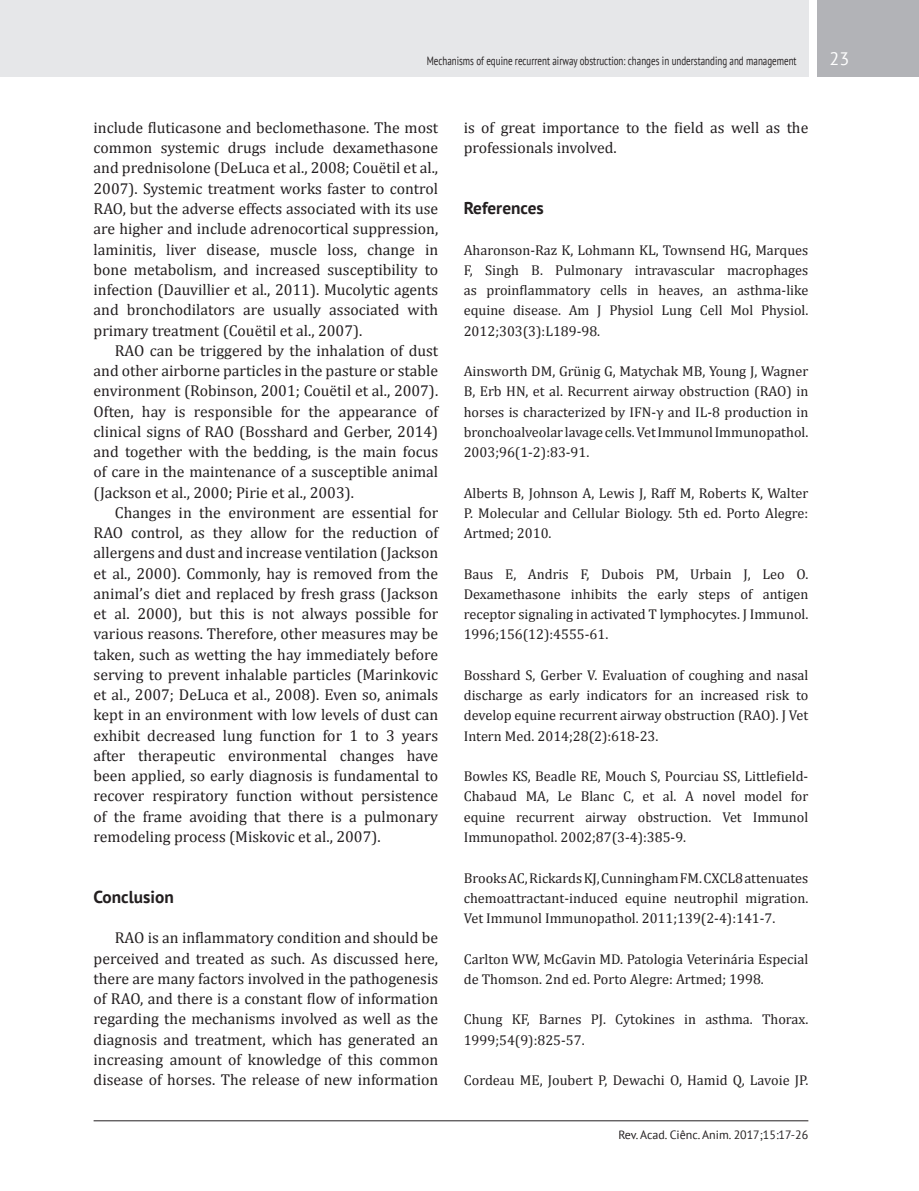
<style>
.page{position:relative;width:919px;height:1191px;background:#fff}
.page>*{position:absolute;margin:0;border:0;box-sizing:border-box;transform-origin:0 0}
.t1{font:18px "PT Sans";color:#fff}
.TEXTO{font:700 17.25px "PT Sans";color:#231f20}
.TEXTO-2{font:15.75px/20.2px "Cambria";color:#231f20;text-align:justify}
.TEXTO-3{font:14.25px/20.2px "Cambria";color:#231f20;text-align:justify}
.t2{font:12px "PT Sans";color:#231f20;scale:.75 1}
.t3{font:12px "PT Sans";color:#231f20}
</style>
<div class="page">
<div style="left:0;top:0;width:808px;height:77px;background:#e6e7e9"></div>
<div style="left:816px;top:0;width:102px;height:77px;background:#b2b3b7"></div>
<hr style="left:94px;top:1120px;width:714px;height:1px;background:#231f20">
<p class="t2" style="left:427px;top:53px;width:494px">Mechanisms of equine recurrent airway obstruction: changes in understanding and management</p>
<p class="t1" style="left:829px;top:47px;width:21px">23</p>
<p class="TEXTO-2" style="left:94px;top:117px;width:346px">include fluticasone and beclomethasone. The most common systemic drugs include dexamethasone and prednisolone (DeLuca et al., 2008; Couëtil et al., 2007). Systemic treatment works faster to control RAO, but the adverse effects associated with its use are higher and include adrenocortical suppression, laminitis, liver disease, muscle loss, change in bone metabolism, and increased susceptibility to infection (Dauvillier et al., 2011). Mucolytic agents and bronchodilators are usually associated with primary treatment (Couëtil et al., 2007).</p>
<p class="TEXTO-2" style="left:94px;top:340px;width:346px;text-indent:21px">RAO can be triggered by the inhalation of dust and other airborne particles in the pasture or stable environment (Robinson, 2001; Couëtil et al., 2007).<br>Often, hay is responsible for the appearance of clinical signs of RAO (Bosshard and Gerber, 2014) and together with the bedding, is the main focus of care in the maintenance of a susceptible animal (Jackson et al., 2000; Pirie et al., 2003).</p>
<p class="TEXTO-2" style="left:94px;top:502px;width:346px;text-indent:21px">Changes in the environment are essential for RAO control, as they allow for the reduction of allergens and dust and increase ventilation (Jackson et al., 2000). Commonly, hay is removed from the animal’s diet and replaced by fresh grass (Jackson et al. 2000), but this is not always possible for various reasons. Therefore, other measures may be taken, such as wetting the hay immediately before serving to prevent inhalable particles (Marinkovic et al., 2007; DeLuca et al., 2008). Even so, animals kept in an environment with low levels of dust can exhibit decreased lung function for 1 to 3 years after therapeutic environmental changes have been applied, so early diagnosis is fundamental to recover respiratory function without persistence of the frame avoiding that there is a pulmonary remodeling process (Miskovic et al., 2007).</p>
<p class="TEXTO" style="left:94px;top:885px;width:82px">Conclusion</p>
<p class="TEXTO-2" style="left:94px;top:927px;width:346px;text-indent:21px">RAO is an inflammatory condition and should be perceived and treated as such. As discussed here, there are many factors involved in the pathogenesis of RAO, and there is a constant flow of information regarding the mechanisms involved as well as the diagnosis and treatment, which has generated an increasing amount of knowledge of this common disease of horses. The release of new information</p>
<p class="TEXTO-2" style="left:463px;top:117px;width:346px">is of great importance to the field as well as the professionals involved.</p>
<p class="TEXTO" style="left:463px;top:197px;width:81px">References</p>
<p class="TEXTO-3" style="left:463px;top:239px;width:346px">Aharonson-Raz K, Lohmann KL, Townsend HG, Marques F, Singh B. Pulmonary intravascular macrophages as proinflammatory cells in heaves, an asthma-like equine disease. Am J Physiol Lung Cell Mol Physiol.<br>2012;303(3):L189-98.</p>
<p class="TEXTO-3" style="left:463px;top:361px;width:346px">Ainsworth DM, Grünig G, Matychak MB, Young J, Wagner B, Erb HN, et al. Recurrent airway obstruction (RAO) in horses is characterized by IFN-γ and IL-8 production in bronchoalveolar lavage cells. Vet Immunol Immunopathol.<br>2003;96(1-2):83-91.</p>
<p class="TEXTO-3" style="left:463px;top:482px;width:346px">Alberts B, Johnson A, Lewis J, Raff M, Roberts K, Walter P. Molecular and Cellular Biology. 5th ed. Porto Alegre:<br>Artmed; 2010.</p>
<p class="TEXTO-3" style="left:463px;top:563px;width:346px">Baus E, Andris F, Dubois PM, Urbain J, Leo O.<br>Dexamethasone inhibits the early steps of antigen receptor signaling in activated T lymphocytes. J Immunol.<br>1996;156(12):4555-61.</p>
<p class="TEXTO-3" style="left:463px;top:665px;width:346px">Bosshard S, Gerber V. Evaluation of coughing and nasal discharge as early indicators for an increased risk to develop equine recurrent airway obstruction (RAO). J Vet Intern Med. 2014;28(2):618-23.</p>
<p class="TEXTO-3" style="left:463px;top:766px;width:346px">Bowles KS, Beadle RE, Mouch S, Pourciau SS, Littlefield-Chabaud MA, Le Blanc C, et al. A novel model for equine recurrent airway obstruction. Vet Immunol Immunopathol. 2002;87(3-4):385-9.</p>
<p class="TEXTO-3" style="left:463px;top:867px;width:346px">Brooks AC, Rickards KJ, Cunningham FM. CXCL8 attenuates chemoattractant-induced equine neutrophil migration.<br>Vet Immunol Immunopathol. 2011;139(2-4):141-7.</p>
<p class="TEXTO-3" style="left:463px;top:948px;width:346px">Carlton WW, McGavin MD. Patologia Veterinária Especial de Thomson. 2nd ed. Porto Alegre: Artmed; 1998.</p>
<p class="TEXTO-3" style="left:463px;top:1009px;width:346px">Chung KF, Barnes PJ. Cytokines in asthma. Thorax.<br>1999;54(9):825-57.</p>
<p class="TEXTO-3" style="left:463px;top:1070px;width:346px">Cordeau ME, Joubert P, Dewachi O, Hamid Q, Lavoie JP.</p>
<p class="t3" style="left:618px;top:1126px;width:191px">Rev. Acad. Ciênc. Anim. 2017;15:17-26</p>
</div>
